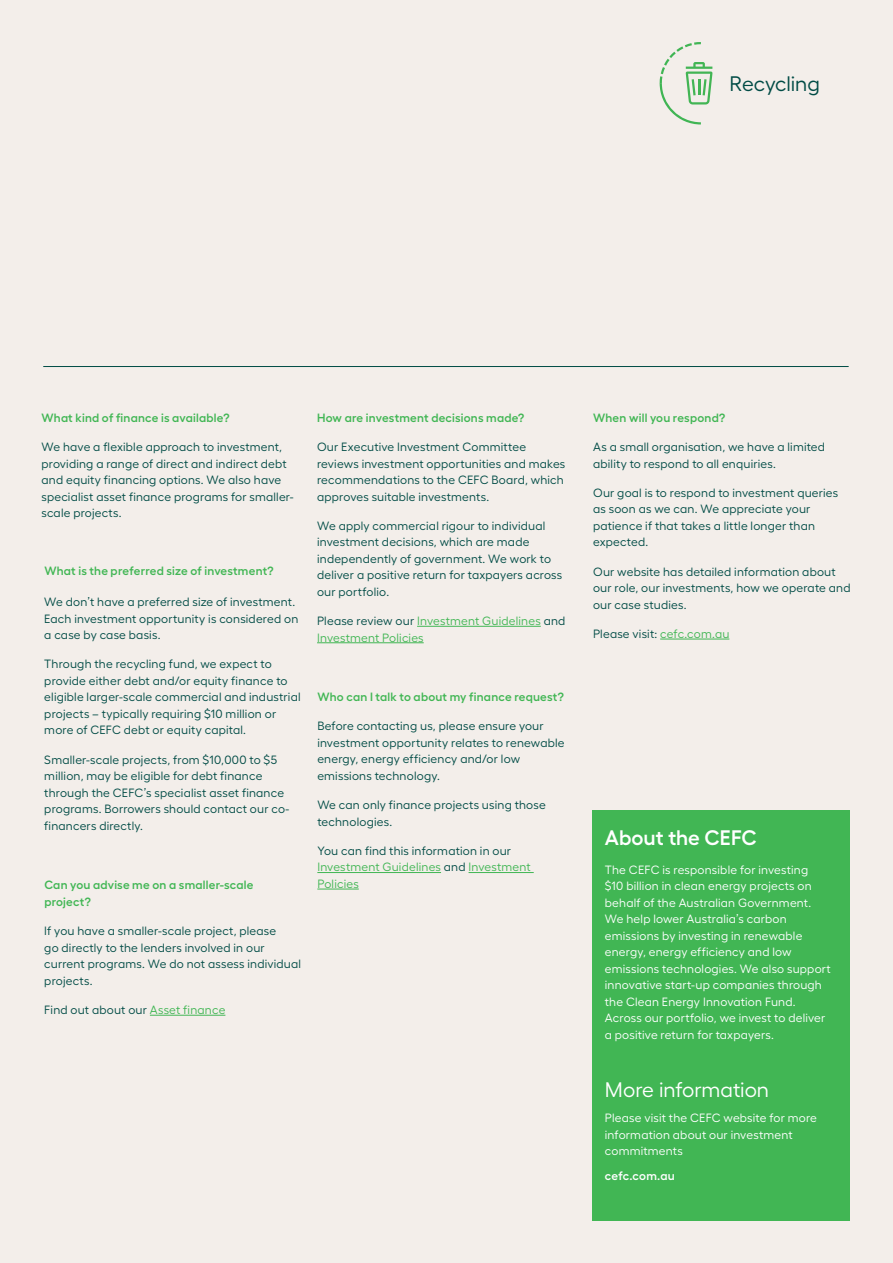
<style>
.page{position:relative;width:893px;height:1263px;background:#f3eeea}
.page>*{position:absolute;margin:0;border:0;box-sizing:border-box;transform-origin:0 0}
.t1{font:21px "Hellix";color:#fff}
.t2{font:600 21px "Hellix";color:#fff}
.t3{font:21px "Hellix";letter-spacing:-.005em;color:#004b45}
.t4{font:12px/16.5px "Hellix";letter-spacing:.015em;color:#004b45}
.t5{font:12px/16.5px "Hellix";letter-spacing:.015em;color:#fff}
.t6{font:600 12px/16.5px "Hellix";letter-spacing:.015em;color:#41b654}
.t7{font:12px/16.5px "Hellix";letter-spacing:.015em;color:#41b654}
.t8{font:600 12px "Hellix";letter-spacing:.015em;color:#fff}
.s1{color:#004b45}
.s2{color:#41b654}
</style>
<div class="page">
<hr style="left:417px;top:626px;width:124px;height:1px;background:#41b654">
<hr style="left:317px;top:642px;width:107px;height:1px;background:#41b654">
<hr style="left:317px;top:872px;width:124px;height:1px;background:#41b654">
<hr style="left:469px;top:872px;width:65px;height:1px;background:#41b654">
<hr style="left:317px;top:889px;width:42px;height:1px;background:#41b654">
<hr style="left:150px;top:1015px;width:75px;height:1px;background:#41b654">
<hr style="left:660px;top:639px;width:69px;height:1px;background:#41b654">
<hr style="left:43px;top:366px;width:806px;height:1px;background:#004b45">
<div style="left:592px;top:810px;width:258px;height:410px;background:#41b654"></div>
<svg style="left:660px;top:42px;width:52px;height:83px"></svg>
<h1 class="t3" style="left:730px;top:67px;width:92px">Recycling</h1>
<p class="t6" style="left:41px;top:408px;width:190px">What kind of finance is available?</p>
<p class="t6" style="left:317px;top:408px;width:209px">How are investment decisions made?</p>
<p class="t4" style="left:41px;top:437px;width:254px">We have a flexible approach to investment, providing a range of direct and indirect debt and equity financing options. We also have specialist asset finance programs for smaller&shy;scale projects.</p>
<p class="t4" style="left:317px;top:437px;width:250px">Our Executive Investment Committee reviews investment opportunities and makes recommendations to the CEFC Board, which approves suitable investments.</p>
<p class="t4" style="left:317px;top:516px;width:247px">We apply commercial rigour to individual investment decisions, which are made independently of government. We work to deliver a positive return for taxpayers across our portfolio.</p>
<p class="t7" style="left:317px;top:611px;width:250px"><span class="s1">Please review our</span> Investment Guidelines <span class="s1">and<br></span>Investment Policies</p>
<p class="t6" style="left:44px;top:561px;width:231px">What is the preferred size of investment?</p>
<p class="t4" style="left:44px;top:592px;width:255px">We don’t have a preferred size of investment.<br>Each investment opportunity is considered on a case by case basis.</p>
<p class="t4" style="left:44px;top:655px;width:258px">Through the recycling fund, we expect to provide either debt and/or equity finance to eligible larger-scale commercial and industrial projects – typically requiring $10 million or more of CEFC debt or equity capital.</p>
<p class="t4" style="left:44px;top:750px;width:247px">Smaller-scale projects, from $10,000 to $5 million, may be eligible for debt finance through the CEFC’s specialist asset finance programs. Borrowers should contact our co&shy;financers directly.</p>
<p class="t6" style="left:317px;top:687px;width:248px">Who can I talk to about my finance request?</p>
<p class="t4" style="left:317px;top:717px;width:249px">Before contacting us, please ensure your investment opportunity relates to renewable energy, energy efficiency and/or low emissions technology.</p>
<p class="t4" style="left:317px;top:795px;width:230px">We can only finance projects using those technologies.</p>
<p class="t7" style="left:317px;top:841px;width:215px"><span class="s1">You can find this information in our<br></span>Investment Guidelines <span class="s1">and</span> Investment<br>Policies</p>
<p class="t6" style="left:44px;top:876px;width:211px">Can you advise me on a smaller-scale project?</p>
<p class="t4" style="left:44px;top:921px;width:258px">If you have a smaller-scale project, please<br>go directly to the lenders involved in our current programs. We do not assess individual projects.</p>
<p class="t4" style="left:44px;top:1000px;width:183px">Find out about our <span class="s2">Asset finance</span></p>
<p class="t6" style="left:593px;top:408px;width:134px">When will you respond?</p>
<p class="t4" style="left:593px;top:437px;width:233px">As a small organisation, we have a limited ability to respond to all enquiries.</p>
<p class="t4" style="left:593px;top:483px;width:247px">Our goal is to respond to investment queries as soon as we can. We appreciate your patience if that takes a little longer than expected.</p>
<p class="t4" style="left:593px;top:562px;width:259px">Our website has detailed information about our role, our investments, how we operate and our case studies.</p>
<p class="t4" style="left:593px;top:624px;width:138px">Please visit: <span class="s2">cefc.com.au</span></p>
<h1 class="t2" style="left:605px;top:820px;width:154px">About the CEFC</h1>
<p class="t5" style="left:605px;top:860px;width:227px">The CEFC is responsible for investing<br>$10 billion in clean energy projects on behalf of the Australian Government.<br>We help lower Australia’s carbon emissions by investing in renewable energy, energy efficiency and low emissions technologies. We also support innovative start-up companies through the Clean Energy Innovation Fund.<br>Across our portfolio, we invest to deliver a positive return for taxpayers.</p>
<h1 class="t1" style="left:605px;top:1074px;width:166px">More information</h1>
<p class="t5" style="left:605px;top:1109px;width:214px">Please visit the CEFC website for more information about our investment commitments</p>
<p class="t8" style="left:605px;top:1167px;width:71px">cefc.com.au</p>
</div>
